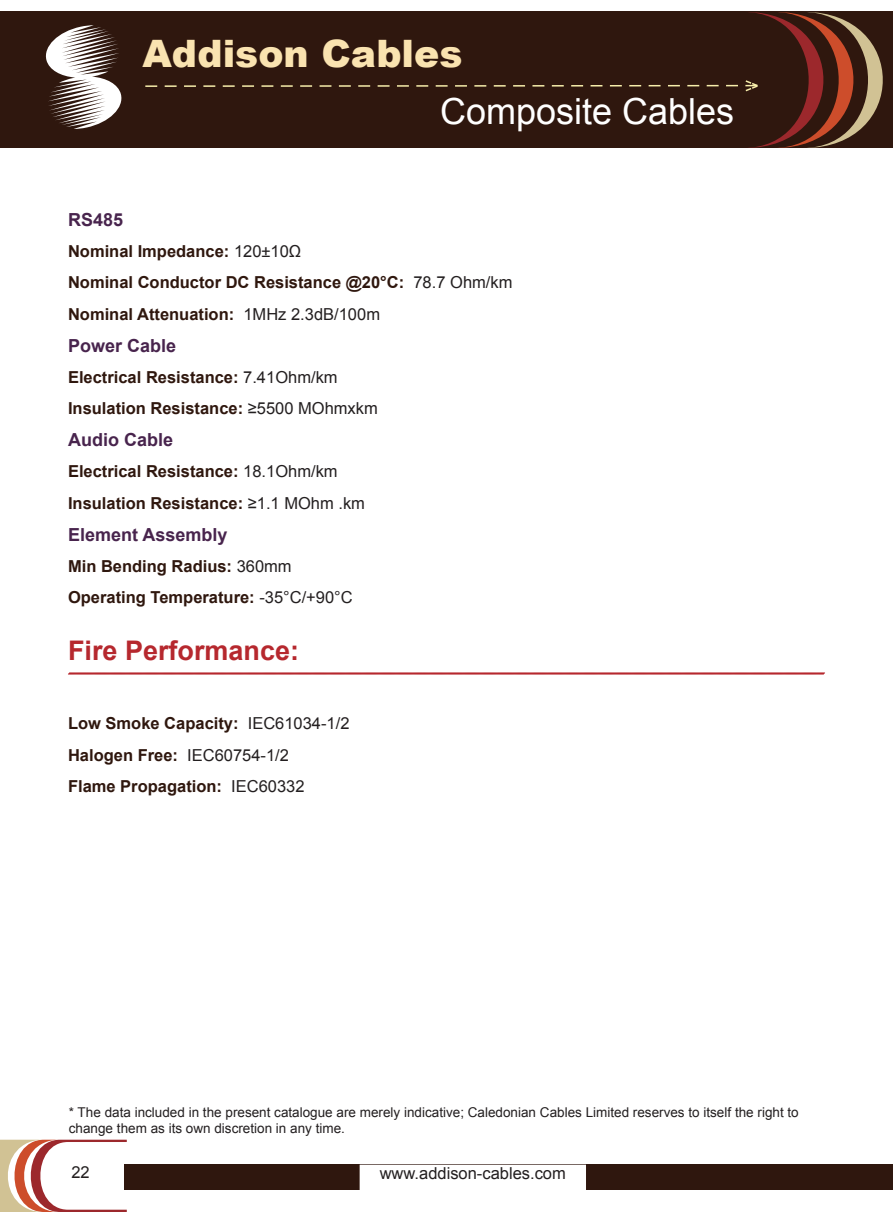
<style>
.page{position:relative;width:893px;height:1212px;background:#fff}
.page>*{position:absolute;margin:0;border:0;box-sizing:border-box;transform-origin:0 0}
.t1{font:900 37.8px "Arial";color:#fae3b0}
.t2{font:36px "Arial";color:#fff}
.t3{font:700 27px "Arial";color:#b6282e}
.t4{font:700 18px "Arial";color:#48244d}
.t5{font:700 16.5px/31.5px "Arial";color:#2f170e}
.t6{font:16.5px "Arial";color:#231f20}
.t7{font:13.5px/16.2px "Arial";color:#231f20}
.s1{font-weight:400;color:#231f20}
</style>
<div class="page">
<svg style="left:0;top:1140px;width:127px;height:72px"></svg>
<div style="left:0;top:12px;width:893px;height:136px;background:#2f170e"></div>
<svg style="left:45px;top:25px;width:77px;height:104px"></svg>
<svg style="left:145px;top:12px;width:738px;height:136px"></svg>
<div style="left:124px;top:1164px;width:769px;height:26px;background:#2f170e"></div>
<div style="left:360px;top:1165px;width:225px;height:25px;background:#fff"></div>
<svg style="left:68px;top:672px;width:757px;height:3px;background:#ca666a"></svg>
<h1 class="t1" style="left:142px;top:26px;width:322px">Addison Cables</h1>
<h2 class="t2" style="left:440px;top:87px;width:296px">Composite Cables</h2>
<p class="t4" style="left:68px;top:207px;width:57px">RS485</p>
<p class="t5" style="left:68px;top:235px;width:446px">Nominal Impedance: <span class="s1">120±10Ω<br></span>Nominal Conductor DC Resistance @20°C: <span class="s1">78.7 Ohm/km<br></span>Nominal Attenuation: <span class="s1">1MHz 2.3dB/100m</span></p>
<p class="t4" style="left:68px;top:333px;width:110px">Power Cable</p>
<p class="t5" style="left:68px;top:361px;width:311px">Electrical Resistance: <span class="s1">7.41Ohm/km<br></span>Insulation Resistance: <span class="s1">≥5500 MOhmxkm</span></p>
<p class="t4" style="left:68px;top:428px;width:107px">Audio Cable</p>
<p class="t5" style="left:68px;top:456px;width:298px">Electrical Resistance: <span class="s1">18.1Ohm/km<br></span>Insulation Resistance: <span class="s1">≥1.1 MOhm .km</span></p>
<p class="t4" style="left:68px;top:522px;width:161px">Element Assembly</p>
<p class="t5" style="left:68px;top:550px;width:286px">Min Bending Radius: <span class="s1">360mm<br></span>Operating Temperature: <span class="s1">-35°C/+90°C</span></p>
<h3 class="t3" style="left:68px;top:633px;width:233px">Fire Performance:</h3>
<p class="t5" style="left:68px;top:708px;width:283px">Low Smoke Capacity: <span class="s1">IEC61034-1/2<br></span>Halogen Free: <span class="s1">IEC60754-1/2<br></span>Flame Propagation: <span class="s1">IEC60332</span></p>
<p class="t7" style="left:69px;top:1104px;width:731px">* The data included in the present catalogue are merely indicative; Caledonian Cables Limited reserves to itself the right to change them as its own discretion in any time.</p>
<p class="t6" style="left:71px;top:1161px;width:20px">22</p>
<p class="t6" style="left:380px;top:1163px;width:188px">www.addison-cables.com</p>
</div>
